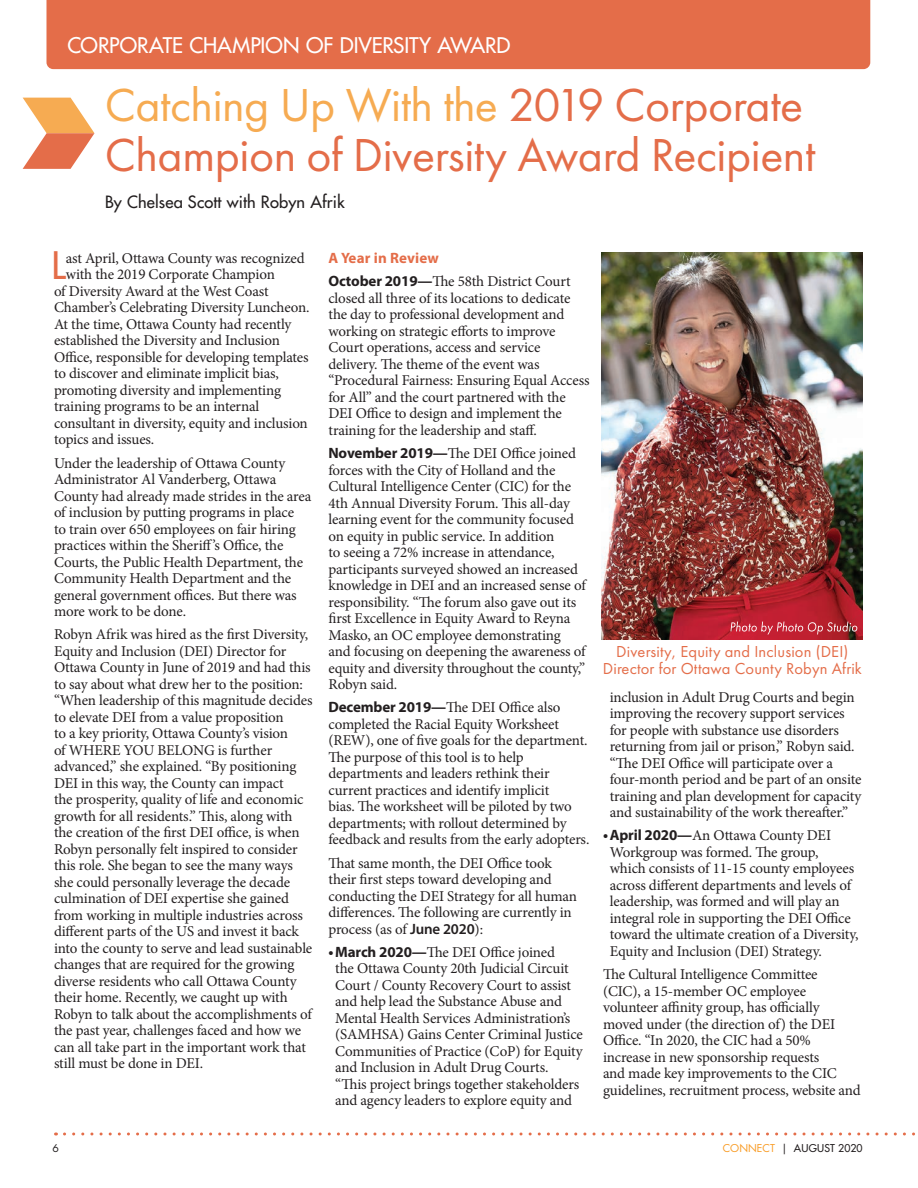
<style>
.page{position:relative;width:918px;height:1188px;background:#fff}
.page>*{position:absolute;margin:0;border:0;box-sizing:border-box;transform-origin:0 0}
.t1{font:48px/49.5px "Futura PT";letter-spacing:-.01em;color:#e46d49}
.t2{font:36.9px "Futura";color:#e46d49}
.t3{font:21px "Futura";letter-spacing:-.005em;color:#fff}
.t4{font:16.5px/16.5px "Futura PT";letter-spacing:.01em;color:#e46d49;text-align:center}
.t5{font:16.5px "Futura";letter-spacing:.01em;color:#231f20}
.t6{font:15px/16.5px "Minion Pro";letter-spacing:-.01em;color:#231f20}
.t7{font:700 15px "Myriad Pro";letter-spacing:.01em;color:#e46d49}
.t8{font:10.5px "Futura";letter-spacing:.02em;color:#231f20}
.t9{font:10.5px "Futura";color:#231f20}
.s1{color:#f6ab52}
.s2{font-family:"Myriad Pro";font-weight:700}
.s3{font-family:"Myriad Pro";font-weight:600}
.s4{color:#f89b24}
.s5{font-style:inherit}
</style>
<div class="page">
<svg style="left:64px;top:1132px;width:851px;height:4px"></svg>
<div style="left:46px;top:0;width:824px;height:69px;background:#e46d49"></div>
<svg style="left:23px;top:98px;width:72px;height:71px"></svg>
<img style="left:601px;top:252px;width:262px;height:387px">
<svg style="left:730px;top:622px;width:127px;height:13px"></svg>
<h3 class="t3" style="left:68px;top:32px;width:445px">CORPORATE CHAMPION OF DIVERSITY AWARD</h3>
<h1 class="t1" style="left:105px;top:80px;width:712px"><span class="s1">Catching Up With the</span> 2019 Corporate<br>Champion of Diversity Award Recipient</h1>
<p class="t5" style="left:105px;top:192px;width:241px">By Chelsea Scott with Robyn Afrik</p>
<h2 class="t2" style="left:51px;top:243px;width:16px">L</h2>
<p class="t6" style="left:66px;top:250px;width:240px">ast April, Ottawa County was recognized</p>
<p class="t6" style="left:66px;top:266px;width:211px">with the 2019 Corporate Champion</p>
<p class="t6" style="left:54px;top:283px;width:216px">of Diversity Award at the West Coast</p>
<p class="t6" style="left:54px;top:299px;width:257px">Chamber’s Celebrating Diversity Luncheon.</p>
<p class="t6" style="left:54px;top:316px;width:239px">At the time, Ottawa County had recently</p>
<p class="t6" style="left:54px;top:332px;width:227px">established the Diversity and Inclusion</p>
<p class="t6" style="left:54px;top:349px;width:256px">Office, responsible for developing templates</p>
<p class="t6" style="left:54px;top:365px;width:226px">to discover and eliminate implicit bias,</p>
<p class="t6" style="left:54px;top:382px;width:229px">promoting diversity and implementing</p>
<p class="t6" style="left:54px;top:398px;width:207px">training programs to be an internal</p>
<p class="t6" style="left:54px;top:415px;width:255px">consultant in diversity, equity and inclusion</p>
<p class="t6" style="left:54px;top:431px;width:102px">topics and issues.</p>
<p class="t6" style="left:54px;top:455px;width:259px">Under the leadership of Ottawa County Administrator Al Vanderberg, Ottawa County had already made strides in the area of inclusion by putting programs in place<br>to train over 650 employees on fair hiring practices within the Sheriff’s Office, the Courts, the Public Health Department, the Community Health Department and the general government offices. But there was more work to be done.</p>
<p class="t6" style="left:54px;top:626px;width:260px">Robyn Afrik was hired as the first Diversity, Equity and Inclusion (DEI) Director for Ottawa County in June of 2019 and had this to say about what drew her to the position: “When leadership of this magnitude decides to elevate DEI from a value proposition<br>to a key priority, Ottawa County’s vision<br>of WHERE YOU BELONG is further advanced,” she explained. “By positioning DEI in this way, the County can impact<br>the prosperity, quality of life and economic growth for all residents.” This, along with the creation of the first DEI office, is when Robyn personally felt inspired to consider this role. She began to see the many ways she could personally leverage the decade culmination of DEI expertise she gained from working in multiple industries across different parts of the US and invest it back into the county to serve and lead sustainable changes that are required for the growing diverse residents who call Ottawa County their home. Recently, we caught up with Robyn to talk about the accomplishments of the past year, challenges faced and how we can all take part in the important work that still must be done in DEI.</p>
<p class="t7" style="left:329px;top:248px;width:112px">A Year in Review</p>
<p class="t6" style="left:329px;top:274px;width:263px"><span class="s2">October 2019—</span>The 58th District Court closed all three of its locations to dedicate the day to professional development and working on strategic efforts to improve Court operations, access and service delivery. The theme of the event was “Procedural Fairness: Ensuring Equal Access for All” and the court partnered with the DEI Office to design and implement the training for the leadership and staff.</p>
<p class="t6" style="left:329px;top:445px;width:259px"><span class="s2">November 2019—</span>The DEI Office joined forces with the City of Holland and the Cultural Intelligence Center (CIC) for the 4th Annual Diversity Forum. This all-day learning event for the community focused on equity in public service. In addition<br>to seeing a 72% increase in attendance, participants surveyed showed an increased knowledge in DEI and an increased sense of responsibility. “The forum also gave out its first Excellence in Equity Award to Reyna Masko, an OC employee demonstrating and focusing on deepening the awareness of equity and diversity throughout the county,” Robyn said.</p>
<p class="t6" style="left:329px;top:700px;width:262px"><span class="s2">December 2019—</span>The DEI Office also completed the Racial Equity Worksheet (REW), one of five goals for the department.<br>The purpose of this tool is to help departments and leaders rethink their current practices and identify implicit<br>bias. The worksheet will be piloted by two departments; with rollout determined by feedback and results from the early adopters.</p>
<p class="t6" style="left:329px;top:855px;width:250px">That same month, the DEI Office took their first steps toward developing and conducting the DEI Strategy for all human differences. The following are currently in process (as of <span class="s3">June 2020</span>):</p>
<p class="t6" style="left:335px;top:944px;width:249px;text-indent:-7px"><span class="s2">•March 2020—</span>The DEI Office joined<br>the Ottawa County 20th Judicial Circuit Court / County Recovery Court to assist and help lead the Substance Abuse and Mental Health Services Administration’s (SAMHSA) Gains Center Criminal Justice Communities of Practice (CoP) for Equity and Inclusion in Adult Drug Courts. “This project brings together stakeholders and agency leaders to explore equity and</p>
<p class="t4" style="left:603px;top:644px;width:261px">Diversity, Equity and Inclusion (DEI)<br>Director for Ottawa County Robyn Afrik</p>
<p class="t6" style="left:610px;top:689px;width:253px">inclusion in Adult Drug Courts and begin improving the recovery support services for people with substance use disorders returning from jail or prison,” Robyn said. “The DEI Office will participate over a four-month period and be part of an onsite training and plan development for capacity and sustainability of the work thereafter.”</p>
<p class="t6" style="left:610px;top:827px;width:250px;text-indent:-7px"><span class="s2">•April 2020—</span>An Ottawa County DEI Workgroup was formed. The group,<br>which consists of 11-15 county employees across different departments and levels of leadership, was formed and will play an integral role in supporting the DEI Office toward the ultimate creation of a Diversity, Equity and Inclusion (DEI) Strategy.</p>
<p class="t6" style="left:603px;top:966px;width:259px">The Cultural Intelligence Committee<br>(CIC), a 15-member OC employee volunteer affinity group, has officially moved under (the direction of) the DEI Office. “In 2020, the CIC had a 50% increase in new sponsorship requests<br>and made key improvements to the CIC guidelines, recruitment process, website and</p>
<p class="t9" style="left:52px;top:1142px;width:8px">6</p>
<p class="t8" style="left:723px;top:1142px;width:141px"><span class="s4">CONNECT</span> <span class="s5">|</span> AUGUST 2020</p>
</div>
